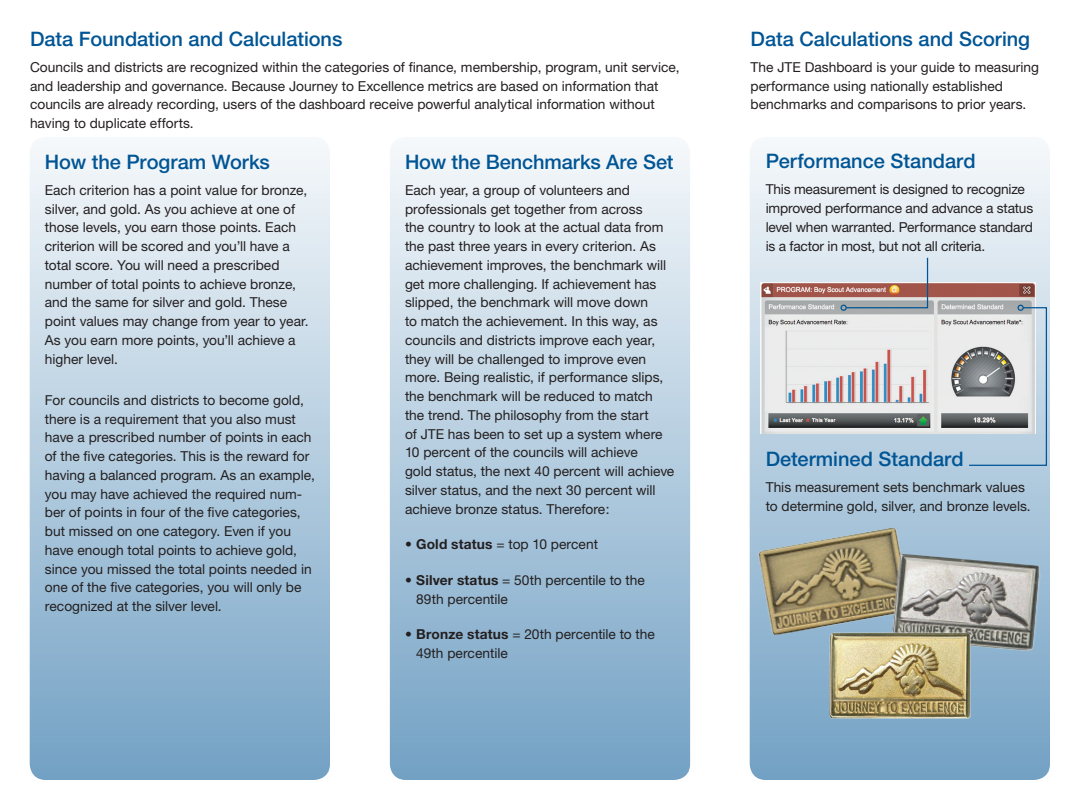
<style>
.page{position:relative;width:1080px;height:810px;background:#fff}
.page>*{position:absolute;margin:0;border:0;box-sizing:border-box;transform-origin:0 0}
.Head_2{font:500 20px "Helvetica Neue";color:#005595}
.body{font:13.75px/18.8px "Helvetica Neue";color:#231f20}
.Head_2-2{font:13.75px/18.8px "Helvetica Neue";color:#231f20}
.s1{font-weight:700}
</style>
<div class="page">
<div style="left:30px;top:137px;width:300px;height:643px;background:linear-gradient(to bottom,#f6f9fb,#72a1c4);border-radius:16px"></div>
<div style="left:390px;top:137px;width:300px;height:643px;background:linear-gradient(to bottom,#f6f9fb,#72a1c4);border-radius:16px"></div>
<div style="left:750px;top:137px;width:300px;height:643px;background:linear-gradient(to bottom,#f6f9fb,#72a1c4);border-radius:16px"></div>
<img style="left:760px;top:282px;width:276px;height:151px">
<svg style="left:968px;top:305px;width:80px;height:162px;background:#b4bec5"></svg>
<svg style="left:841px;top:257px;width:88px;height:54px;background:#beb6b9"></svg>
<img style="left:757px;top:527px;width:156px;height:109px">
<img style="left:891px;top:553px;width:151px;height:99px">
<img style="left:828px;top:632px;width:144px;height:88px">
<p class="Head_2" style="left:30px;top:27px;width:314px">Data Foundation and Calculations</p>
<p class="body" style="left:30px;top:57px;width:651px">Councils and districts are recognized within the categories of finance, membership, program, unit service, and leadership and governance. Because Journey to Excellence metrics are based on information that councils are already recording, users of the dashboard receive powerful analytical information without having to duplicate efforts.</p>
<p class="Head_2" style="left:45px;top:150px;width:227px">How the Program Works</p>
<p class="body" style="left:45px;top:180px;width:265px">Each criterion has a point value for bronze, silver, and gold. As you achieve at one of those levels, you earn those points. Each criterion will be scored and you’ll have a total score. You will need a prescribed number of total points to achieve bronze, and the same for silver and gold. These point values may change from year to year.<br>As you earn more points, you’ll achieve a higher level.</p>
<p class="body" style="left:45px;top:390px;width:271px">For councils and districts to become gold, there is a requirement that you also must have a prescribed number of points in each of the five categories. This is the reward for having a balanced program. As an example, you may have achieved the required num&shy;ber of points in four of the five categories, but missed on one category. Even if you have enough total points to achieve gold, since you missed the total points needed in one of the five categories, you will only be recognized at the silver level.</p>
<p class="Head_2" style="left:405px;top:150px;width:270px">How the Benchmarks Are Set</p>
<p class="body" style="left:405px;top:180px;width:271px">Each year, a group of volunteers and professionals get together from across<br>the country to look at the actual data from the past three years in every criterion. As achievement improves, the benchmark will get more challenging. If achievement has slipped, the benchmark will move down<br>to match the achievement. In this way, as councils and districts improve each year, they will be challenged to improve even more. Being realistic, if performance slips, the benchmark will be reduced to match the trend. The philosophy from the start<br>of JTE has been to set up a system where 10 percent of the councils will achieve<br>gold status, the next 40 percent will achieve silver status, and the next 30 percent will achieve bronze status. Therefore:</p>
<p class="body" style="left:405px;top:535px;width:195px"><span class="s1">• Gold status</span> = top 10 percent</p>
<p class="body" style="left:416px;top:570px;width:230px;text-indent:-11px"><span class="s1">• Silver status</span> = 50th percentile to the<br>89th percentile</p>
<p class="body" style="left:416px;top:625px;width:240px;text-indent:-11px"><span class="s1">• Bronze status</span> = 20th percentile to the<br>49th percentile</p>
<p class="Head_2" style="left:751px;top:27px;width:281px">Data Calculations and Scoring</p>
<p class="body" style="left:751px;top:57px;width:290px">The JTE Dashboard is your guide to measuring performance using nationally established benchmarks and comparisons to prior years.</p>
<p class="Head_2" style="left:766px;top:149px;width:211px">Performance Standard</p>
<p class="body" style="left:766px;top:180px;width:269px">This measurement is designed to recognize improved performance and advance a status level when warranted. Performance standard is a factor in most, but not all criteria.</p>
<p class="Head_2" style="left:766px;top:447px;width:199px">Determined Standard</p>
<p class="Head_2-2" style="left:766px;top:477px;width:267px">This measurement sets benchmark values to determine gold, silver, and bronze levels.</p>
</div>
